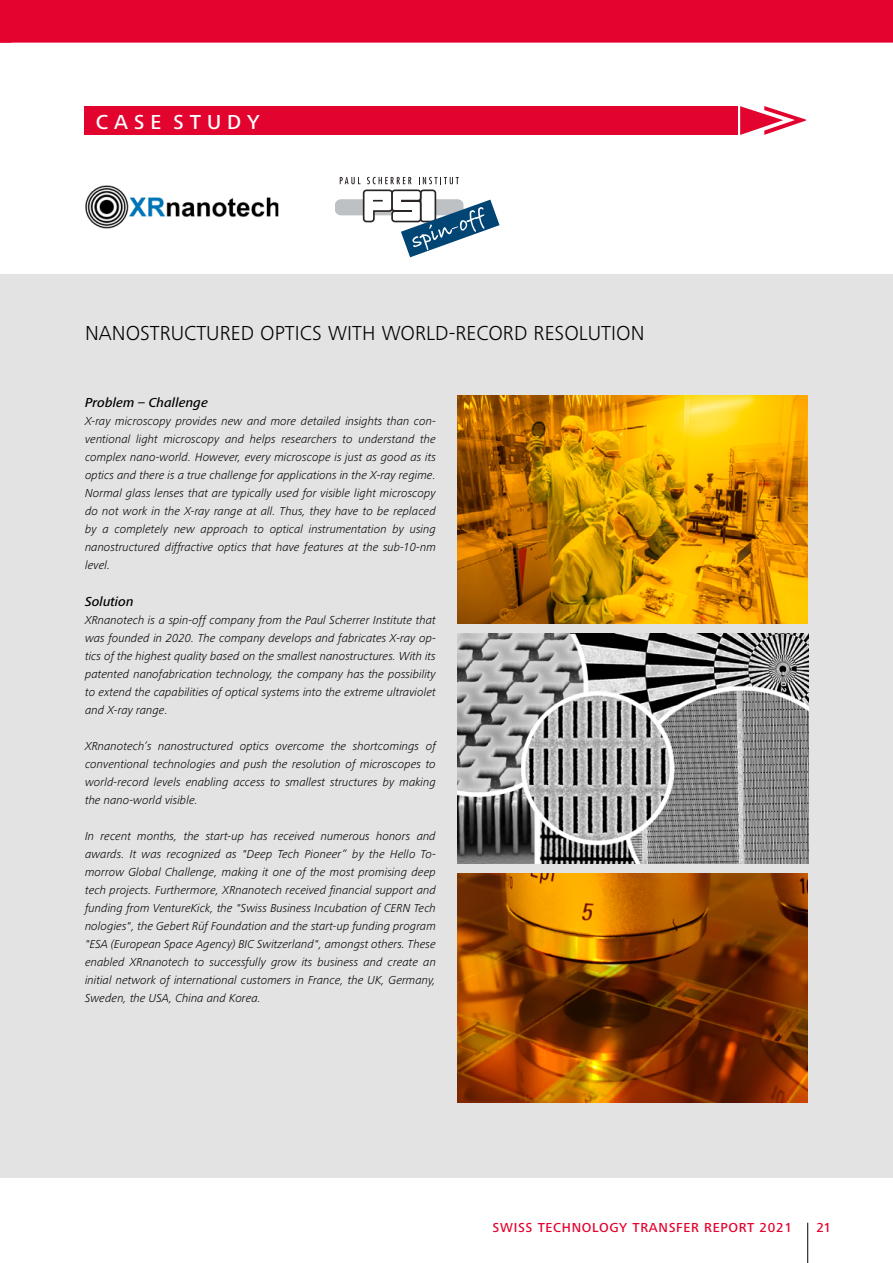
<style>
.page{position:relative;width:893px;height:1263px;background:#fff}
.page>*{position:absolute;margin:0;border:0;box-sizing:border-box;transform-origin:0 0}
.t1{font:300 21px "Frutiger Next Pro";color:#000}
.t2{font:500 21px "Frutiger Next Pro";color:#fff}
.t3{font:500 13.5px "Frutiger Next Pro";letter-spacing:.05em;color:#e4032e}
.t4{font:italic 500 13.5px "Frutiger Next Pro";letter-spacing:.005em;color:#000}
.t5{font:italic 300 12px/18px "Frutiger Next Pro";color:#000;text-align:justify}
</style>
<div class="page">
<div style="left:0;top:274px;width:893px;height:904px;background:#e3e3e3"></div>
<svg style="left:740px;top:106px;width:66px;height:29px"></svg>
<div style="left:84px;top:106px;width:653px;height:29px;background:#e2042e"></div>
<div style="left:0;top:0;width:893px;height:43px;background:#e4032e"></div>
<img style="left:457px;top:634px;width:351px;height:229px">
<img style="left:457px;top:873px;width:351px;height:230px">
<img style="left:85px;top:185px;width:193px;height:44px">
<hr style="left:807px;top:1223px;width:1px;height:40px;background:#000">
<svg style="left:335px;top:177px;width:165px;height:80px"></svg>
<img style="left:457px;top:395px;width:351px;height:229px">
<h1 class="t2" style="left:96px;top:110px;width:165px">C A S E S T U D Y</h1>
<h1 class="t1" style="left:85px;top:321px;width:561px">NANOSTRUCTURED OPTICS WITH WORLD-RECORD RESOLUTION</h1>
<p class="t4" style="left:85px;top:395px;width:124px">Problem – Challenge</p>
<p class="t5" style="left:85px;top:412px;width:352px">X-ray microscopy provides new and more detailed insights than con&shy;ventional light microscopy and helps researchers to understand the complex nano-world. However, every microscope is just as good as its optics and there is a true challenge for applications in the X-ray regime.<br>Normal glass lenses that are typically used for visible light microscopy do not work in the X-ray range at all. Thus, they have to be replaced by a completely new approach to optical instrumentation by using nanostructured diffractive optics that have features at the sub-10-nm level.</p>
<p class="t4" style="left:85px;top:594px;width:50px">Solution</p>
<p class="t5" style="left:85px;top:611px;width:352px">XRnanotech is a spin-off company from the Paul Scherrer Institute that was founded in 2020. The company develops and fabricates X-ray op&shy;tics of the highest quality based on the smallest nanostructures. With its patented nanofabrication technology, the company has the possibility to extend the capabilities of optical systems into the extreme ultraviolet and X-ray range.</p>
<p class="t5" style="left:85px;top:737px;width:352px">XRnanotech’s nanostructured optics overcome the shortcomings of conventional technologies and push the resolution of microscopes to world-record levels enabling access to smallest structures by making the nano-world visible.</p>
<p class="t5" style="left:85px;top:827px;width:352px">In recent months, the start-up has received numerous honors and awards. It was recognized as "Deep Tech Pioneer“ by the Hello To&shy;morrow Global Challenge, making it one of the most promising deep tech projects. Furthermore, XRnanotech received financial support and funding from VentureKick, the "Swiss Business Incubation of CERN Tech nologies", the Gebert Rüf Foundation and the start-up funding program "ESA (European Space Agency) BIC Switzerland", amongst others. These enabled XRnanotech to successfully grow its business and create an initial network of international customers in France, the UK, Germany, Sweden, the USA, China and Korea.</p>
<p class="t3" style="left:493px;top:1220px;width:301px">SWISS TECHNOLOGY TRANSFER REPORT 2021</p>
<p class="t3" style="left:816px;top:1220px;width:16px">21</p>
</div>
